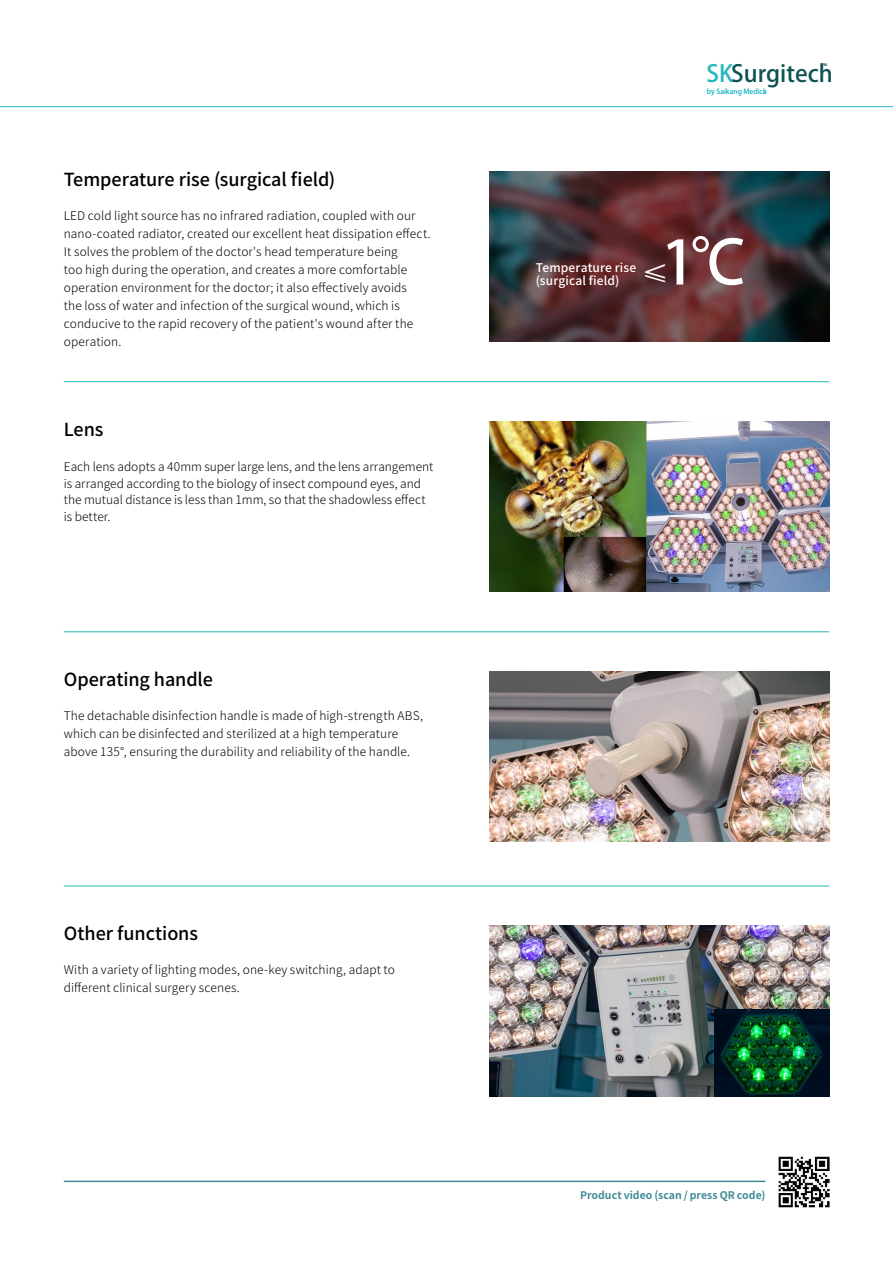
<style>
.page{position:relative;width:893px;height:1263px;background:#fff}
.page>*{position:absolute;margin:0;border:0;box-sizing:border-box;transform-origin:0 0}
.t1{font:60px "Adobe Heiti Std";color:#fff}
.t2{font:23.25px "Adobe Heiti Std";color:#0e5352}
.t3{font:500 18px "Noto Sans CJ Ksc";letter-spacing:-.005em;color:#000}
.t4{font:300 12px/18px "Noto Sans CJ Ksc";letter-spacing:.01em;color:#000}
.t5{font:500 12px/13.5px "Noto Sans CJ Ksc";letter-spacing:.01em;color:#fff}
.t6{font:700 10.5px "Noto Sans CJ Ksc";color:#3e8b96}
.t7{font:8.7px "Adobe Heiti Std";color:#0e5352}
.t8{font:7.05px "Adobe Heiti Std";color:#00b2bb}
.s1{color:#26b7bc}
.s2{font-size:30px}
</style>
<div class="page">
<hr style="left:64px;top:631px;width:765px;height:1px;background:#26b7bc">
<hr style="left:64px;top:886px;width:765px;height:1px;background:#26b7bc">
<img style="left:489px;top:422px;width:340px;height:170px">
<img style="left:489px;top:672px;width:340px;height:170px">
<img style="left:489px;top:926px;width:340px;height:170px">
<img style="left:489px;top:172px;width:340px;height:170px">
<hr style="left:64px;top:381px;width:765px;height:1px;background:#26b7bc">
<img style="left:714px;top:1009px;width:115px;height:87px">
<hr style="left:64px;top:1180px;width:701px;height:2px;background:#3e8b96">
<img style="left:778px;top:1157px;width:51px;height:51px">
<hr style="left:0;top:106px;width:893px;height:1px;background:#26b7bc">
<h3 class="t3" style="left:64px;top:169px;width:273px">Temperature rise (surgical field)</h3>
<p class="t4" style="left:64px;top:206px;width:368px">LED cold light source has no infrared radiation, coupled with our nano-coated radiator, created our excellent heat dissipation effect.<br>It solves the problem of the doctor's head temperature being<br>too high during the operation, and creates a more comfortable operation environment for the doctor; it also effectively avoids<br>the loss of water and infection of the surgical wound, which is conducive to the rapid recovery of the patient's wound after the operation.</p>
<h3 class="t3" style="left:64px;top:419px;width:41px">Lens</h3>
<p class="t4" style="left:64px;top:459px;width:371px;line-height:16.5px">Each lens adopts a 40mm super large lens, and the lens arrangement is arranged according to the biology of insect compound eyes, and the mutual distance is less than 1mm, so that the shadowless effect is better.</p>
<h3 class="t3" style="left:64px;top:669px;width:151px">Operating handle</h3>
<p class="t4" style="left:64px;top:707px;width:361px">The detachable disinfection handle is made of high-strength ABS, which can be disinfected and sterilized at a high temperature above 135°, ensuring the durability and reliability of the handle.</p>
<h3 class="t3" style="left:64px;top:923px;width:136px">Other functions</h3>
<p class="t4" style="left:64px;top:961px;width:333px">With a variety of lighting modes, one-key switching, adapt to different clinical surgery scenes.</p>
<h2 class="t2" style="left:707px;top:59px;width:128px"><span class="s1">SK</span>Surgitech</h2>
<p class="t7" style="left:821px;top:62px;width:7px">™</p>
<p class="t8" style="left:707px;top:87px;width:61px">by Saikang Medical</p>
<p class="t5" style="left:536px;top:261px;width:102px">Temperature rise (surgical field)</p>
<h1 class="t1" style="left:641px;top:226px;width:109px"><span class="s2">≤</span>1℃</h1>
<p class="t6" style="left:580px;top:1189px;width:187px">Product video (scan / press QR code)</p>
</div>
